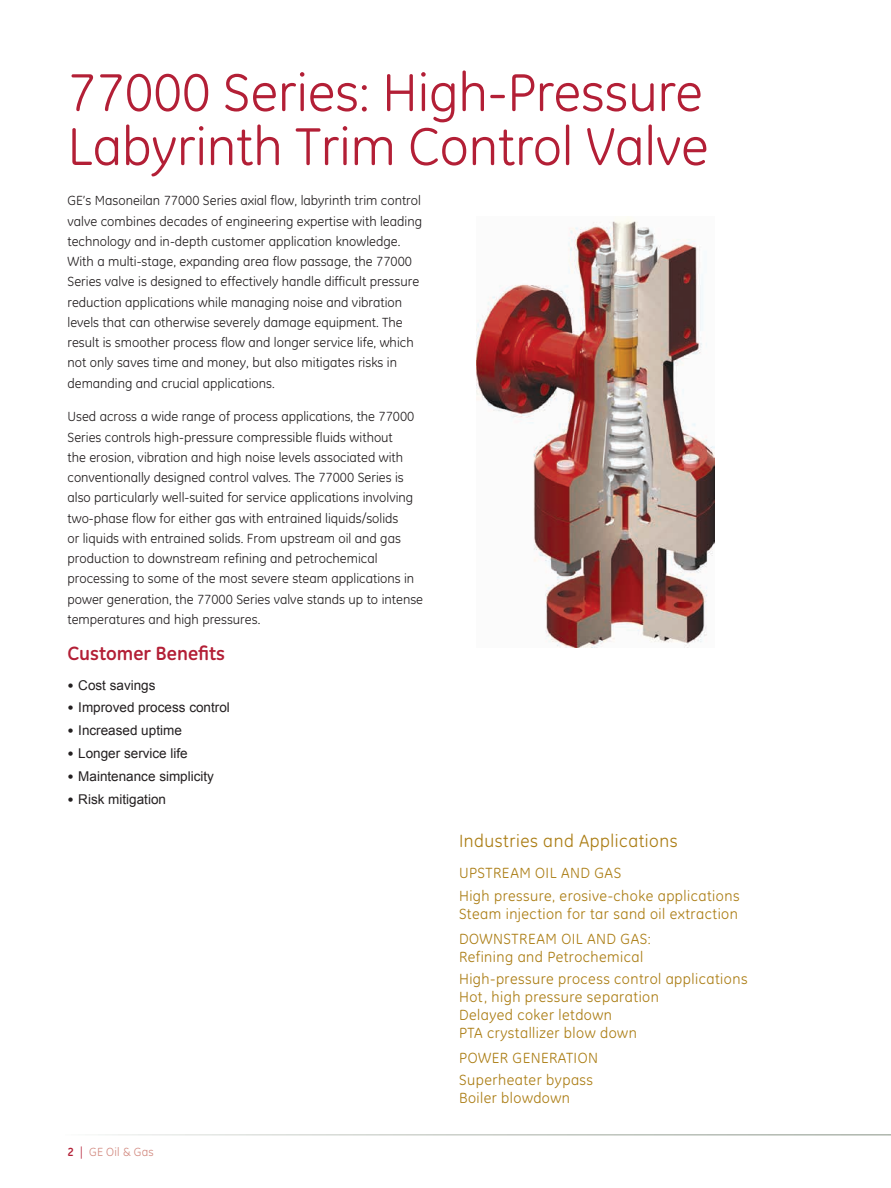
<style>
.page{position:relative;width:891px;height:1188px;background:#fff}
.page>*{position:absolute;margin:0;border:0;box-sizing:border-box;transform-origin:0 0}
.t1{font:54px/54px "GE Inspira";color:#b31f36}
.t2{font:700 19.5px "GE Inspira";color:#b31f36}
.t3{font:18px "GE Inspira";letter-spacing:.03em;color:#ab7d14}
.t4{font:15px/22.5px "GE Inspira";letter-spacing:.03em;color:#ab7d14}
.t5{font:13.5px/20.2px "GE Inspira";color:#231f20}
.t6{font:13.5px "Arial";color:#231f20}
.t7{font:12px "GE Inspira";letter-spacing:.02em;color:#d28a80}
.s1{font-family:"GE Inspira"}
.s2{font-weight:700;color:#b31f36}
.s3{color:#b31f36}
</style>
<div class="page">
<img style="left:476px;top:216px;width:239px;height:432px">
<h1 class="t1" style="left:68px;top:65px;width:643px">77000 Series: High-Pressure<br>Labyrinth Trim Control Valve</h1>
<p class="t5" style="left:68px;top:191px;width:356px">GE’s Masoneilan 77000 Series axial flow, labyrinth trim control valve combines decades of engineering expertise with leading technology and in-depth customer application knowledge.<br>With a multi-stage, expanding area flow passage, the 77000<br>Series valve is designed to effectively handle difficult pressure reduction applications while managing noise and vibration levels that can otherwise severely damage equipment. The result is smoother process flow and longer service life, which not only saves time and money, but also mitigates risks in demanding and crucial applications.</p>
<p class="t5" style="left:68px;top:407px;width:357px">Used across a wide range of process applications, the 77000<br>Series controls high-pressure compressible fluids without<br>the erosion, vibration and high noise levels associated with conventionally designed control valves. The 77000 Series is also particularly well-suited for service applications involving two-phase flow for either gas with entrained liquids/solids<br>or liquids with entrained solids. From upstream oil and gas production to downstream refining and petrochemical processing to some of the most severe steam applications in power generation, the 77000 Series valve stands up to intense temperatures and high pressures.</p>
<h2 class="t2" style="left:68px;top:641px;width:159px">Customer Benefits</h2>
<p class="t6" style="left:68px;top:676px;width:90px"><span class="s1">•</span> Cost savings</p>
<p class="t6" style="left:68px;top:699px;width:164px"><span class="s1">•</span> Improved process control</p>
<p class="t6" style="left:68px;top:722px;width:116px"><span class="s1">•</span> Increased uptime</p>
<p class="t6" style="left:68px;top:745px;width:122px"><span class="s1">•</span> Longer service life</p>
<p class="t6" style="left:68px;top:768px;width:148px"><span class="s1">•</span> Maintenance simplicity</p>
<p class="t6" style="left:68px;top:791px;width:100px"><span class="s1">•</span> Risk mitigation</p>
<h3 class="t3" style="left:459px;top:830px;width:220px">Industries and Applications</h3>
<p class="t4" style="left:459px;top:862px;width:282px">UPSTREAM OIL AND GAS<br>High pressure, erosive-choke applications</p>
<p class="t4" style="left:459px;top:901px;width:280px;line-height:24.8px">Steam injection for tar sand oil extraction<br>DOWNSTREAM OIL AND GAS:</p>
<p class="t4" style="left:459px;top:945px;width:290px">Refining and Petrochemical<br>High-pressure process control applications</p>
<p class="t4" style="left:459px;top:988px;width:201px;line-height:18px">Hot, high pressure separation<br>Delayed coker letdown<br>PTA crystallizer blow down</p>
<p class="t4" style="left:459px;top:1047px;width:141px">POWER GENERATION<br>Superheater bypass</p>
<p class="t4" style="left:459px;top:1087px;width:113px">Boiler blowdown</p>
<p class="t7" style="left:68px;top:1145px;width:88px"><span class="s2">2</span> <span class="s3">|</span> GE Oil &amp; Gas</p>
</div>
